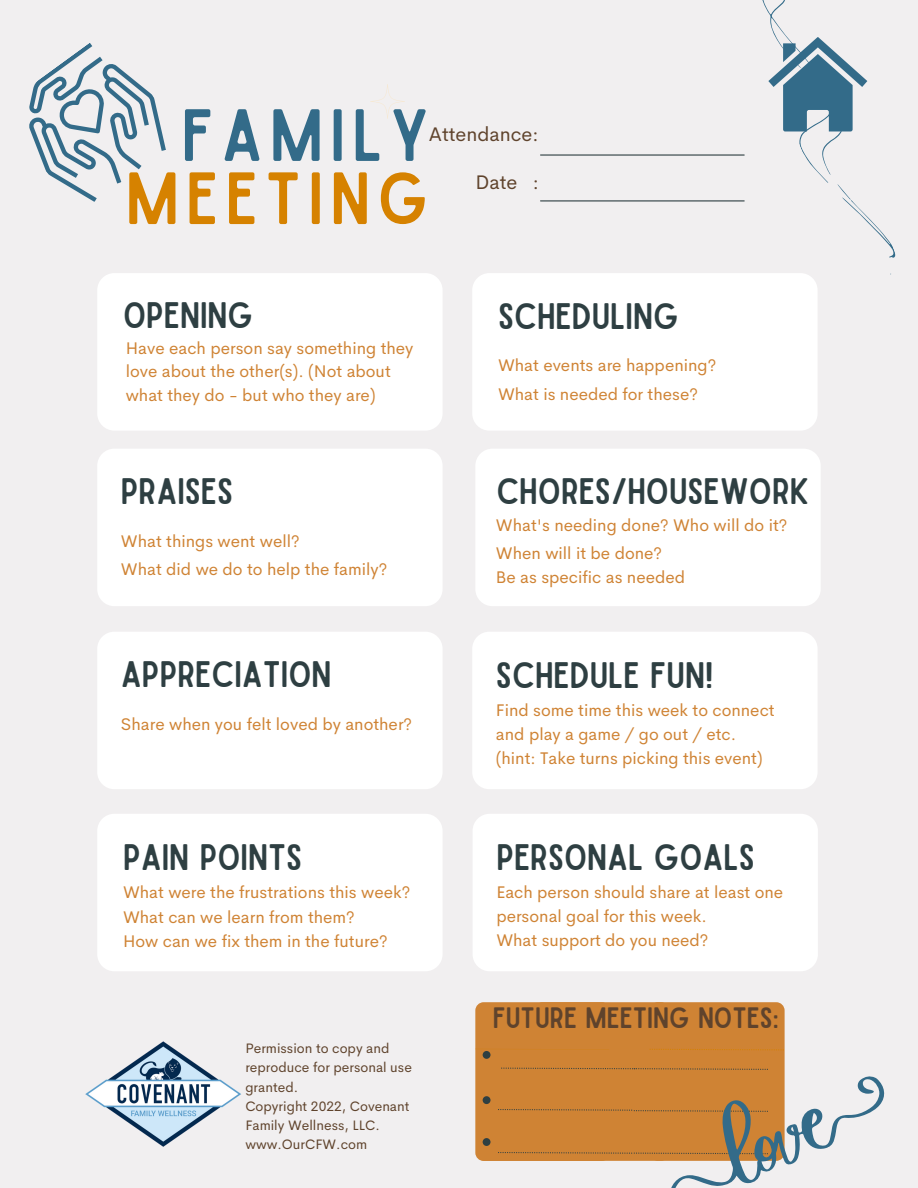
<style>
.page{position:relative;width:918px;height:1188px;background:#f1eff0}
.page>*{position:absolute;margin:0;border:0;box-sizing:border-box;transform-origin:0 0}
.t1{font:70.5px "Sailors";letter-spacing:.1em;color:#d68200}
.t2{font:70.5px "Sailors";letter-spacing:.1em;color:#336b89}
.t3{font:35.25px "Sailors";color:#2e3f42}
.t4{font:28.2px "Sailors";color:#5f432c}
.t5{font:19.8px "Cerebri Sans";color:#5f432c}
.t6{font:16.95px/23.7px "Cerebri Sans";color:#cf8334}
.t7{font:13.8px/19.2px "Cerebri Sans";color:#5f432c}
</style>
<div class="page">
<hr style="left:541px;top:154px;width:203px;height:2px;background:#2e3f42">
<hr style="left:541px;top:200px;width:203px;height:1px;background:#2e3f42">
<svg style="left:370px;top:84px;width:35px;height:35px"></svg>
<div style="left:97px;top:273px;width:346px;height:158px;background:#fff;border-radius:17px"></div>
<div style="left:472px;top:632px;width:346px;height:157px;background:#fff;border-radius:17px"></div>
<div style="left:97px;top:814px;width:346px;height:157px;background:#fff;border-radius:17px"></div>
<div style="left:534px;top:1002px;width:135px;height:159px;background:#cf8334;border-radius:8px"></div>
<div style="left:475px;top:1002px;width:135px;height:159px;background:#cf8334;border-radius:8px"></div>
<div style="left:650px;top:1002px;width:135px;height:159px;background:#cf8334;border-radius:8px"></div>
<div style="left:97px;top:632px;width:346px;height:157px;background:#fff;border-radius:17px"></div>
<div style="left:472px;top:273px;width:346px;height:158px;background:#fff;border-radius:17px"></div>
<div style="left:475px;top:449px;width:346px;height:157px;background:#fff;border-radius:17px"></div>
<div style="left:97px;top:449px;width:346px;height:157px;background:#fff;border-radius:17px"></div>
<svg style="left:734px;top:0;width:162px;height:258px"></svg>
<svg style="left:29px;top:43px;width:137px;height:159px"></svg>
<svg style="left:475px;top:1033px;width:410px;height:155px"></svg>
<img style="left:85px;top:1041px;width:156px;height:106px">
<div style="left:483px;top:1096px;width:8px;height:8px;background:#2e3f42;border-radius:50%"></div>
<div style="left:483px;top:1138px;width:8px;height:8px;background:#2e3f42;border-radius:50%"></div>
<div style="left:473px;top:814px;width:345px;height:157px;background:#fff;border-radius:17px"></div>
<p class="t2" style="left:181px;top:109px;width:249px">FAMILY</p>
<p class="t1" style="left:126px;top:172px;width:304px">MEETING</p>
<p class="t5" style="left:429px;top:121px;width:111px">Attendance:</p>
<p class="t5" style="left:475px;top:169px;width:65px">Date :</p>
<p class="t3" style="left:123px;top:302px;width:131px">OPENING</p>
<p class="t6" style="left:126px;top:336px;width:289px">Have each person say something they love about the other(s). (Not about what they do - but who they are)</p>
<p class="t3" style="left:121px;top:478px;width:114px">PRAISES</p>
<p class="t6" style="left:121px;top:529px;width:180px">What things went well?</p>
<p class="t6" style="left:121px;top:557px;width:268px">What did we do to help the family?</p>
<p class="t3" style="left:121px;top:662px;width:212px">APPRECIATION</p>
<p class="t6" style="left:121px;top:712px;width:293px">Share when you felt loved by another?</p>
<p class="t3" style="left:123px;top:844px;width:181px">PAIN POINTS</p>
<p class="t6" style="left:123px;top:880px;width:289px">What were the frustrations this week?</p>
<p class="t6" style="left:123px;top:906px;width:233px">What can we learn from them?</p>
<p class="t6" style="left:123px;top:929px;width:266px">How can we fix them in the future?</p>
<p class="t7" style="left:245px;top:1039px;width:168px">Permission to copy and reproduce for personal use granted.</p>
<p class="t7" style="left:245px;top:1096px;width:166px">Copyright 2022, Covenant<br>Family Wellness, LLC.</p>
<p class="t7" style="left:245px;top:1134px;width:123px">www.OurCFW.com</p>
<p class="t3" style="left:498px;top:303px;width:182px">SCHEDULING</p>
<p class="t6" style="left:498px;top:353px;width:220px">What events are happening?</p>
<p class="t6" style="left:498px;top:382px;width:201px">What is needed for these?</p>
<p class="t3" style="left:496px;top:478px;width:314px">CHORES/HOUSEWORK</p>
<p class="t6" style="left:496px;top:513px;width:293px">What's needing done? Who will do it?</p>
<p class="t6" style="left:496px;top:541px;width:168px">When will it be done?</p>
<p class="t6" style="left:496px;top:565px;width:191px">Be as specific as needed</p>
<p class="t3" style="left:496px;top:662px;width:219px">SCHEDULE FUN!</p>
<p class="t6" style="left:496px;top:699px;width:280px">Find some time this week to connect and play a game / go out / etc.</p>
<p class="t6" style="left:496px;top:746px;width:268px">(hint: Take turns picking this event)</p>
<p class="t3" style="left:496px;top:844px;width:260px">PERSONAL GOALS</p>
<p class="t6" style="left:496px;top:881px;width:288px">Each person should share at least one personal goal for this week.</p>
<p class="t6" style="left:496px;top:928px;width:214px">What support do you need?</p>
<p class="t4" style="left:493px;top:1007px;width:288px">FUTURE MEETING NOTES:</p>
</div>
